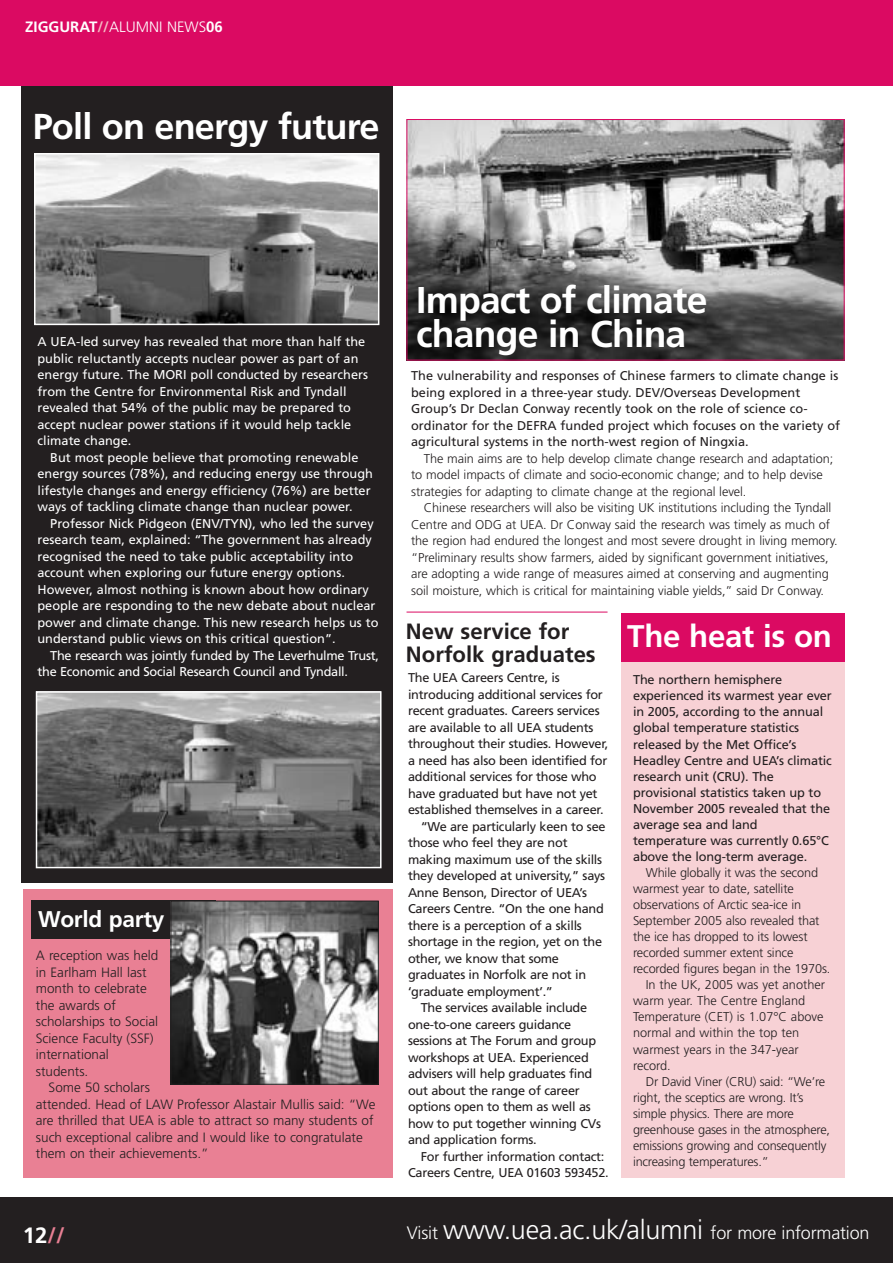
<style>
.page{position:relative;width:893px;height:1263px;background:#fff}
.page>*{position:absolute;margin:0;border:0;box-sizing:border-box;transform-origin:0 0}
.t1{font:700 37.35px/34.5px "Frutiger";letter-spacing:-.02em;color:#fff}
.t2{font:700 36px "Frutiger";letter-spacing:-.02em;color:#fff}
.t3{font:700 31.2px "Frutiger";letter-spacing:-.01em;color:#fff}
.t4{font:700 22.65px "Frutiger";letter-spacing:-.01em;color:#fff}
.t5{font:700 22.2px "Frutiger";color:#fff}
.t6{font:700 22.05px/23px "Frutiger";color:#231f20}
.t7{font:300 18px "Frutiger";letter-spacing:-.01em;color:#fff}
.t8{font:700 15px "Frutiger";color:#fff}
.t9{font:300 13.5px/16.5px "Frutiger";color:#231f20}
.t10{font:12.75px/16px "Frutiger";letter-spacing:-.02em;color:#231f20}
.t11{font:300 12.75px/16.5px "Frutiger";letter-spacing:-.005em;color:#231f20}
.t12{font:12.75px/16.5px "Frutiger";color:#fff}
.t13{font:12.75px/16.5px "Frutiger";color:#231f20}
.t14{font:12.75px/16.5px "Frutiger";letter-spacing:-.02em;color:#fff}
.s1{color:#f3bbc2}
.s2{font-weight:300}
.s3{color:#e98094}
.s4{font-size:27px}
</style>
<div class="page">
<div style="left:23px;top:889px;width:370px;height:289px;background:#e98094"></div>
<div style="left:31px;top:900px;width:185px;height:39px;background:#231f20"></div>
<div style="left:21px;top:79px;width:372px;height:804px;background:#231f20"></div>
<img style="left:39px;top:694px;width:340px;height:171px">
<div style="left:36px;top:691px;width:346px;height:177px;border:2px solid #fff"></div>
<div style="left:0;top:1197px;width:893px;height:66px;background:#231f20"></div>
<div style="left:0;top:0;width:893px;height:86px;background:#db0a62"></div>
<div style="left:621px;top:613px;width:223px;height:565px;background:#f7d1d5"></div>
<img style="left:408px;top:121px;width:434px;height:237px">
<div style="left:406px;top:119px;width:438px;height:241px;border:1px solid #db0a62"></div>
<img style="left:37px;top:156px;width:339px;height:166px">
<div style="left:34px;top:153px;width:345px;height:172px;border:2px solid #fff"></div>
<hr style="left:406px;top:612px;width:202px;height:1px;background:#db0a62">
<img style="left:173px;top:903px;width:204px;height:179px">
<div style="left:171px;top:901px;width:208px;height:183px;border:1px solid #231f20"></div>
<div style="left:621px;top:613px;width:223px;height:48px;background:#db0a62"></div>
<p class="t8" style="left:25px;top:21px;width:199px">ZIGGURAT<span class="s1">//</span><span class="s2">ALUMNI NEWS</span>06</p>
<h2 class="t2" style="left:33px;top:112px;width:348px">Poll on energy future</h2>
<p class="t12" style="left:38px;top:335px;width:332px">A UEA-led survey has revealed that more than half the public reluctantly accepts nuclear power as part of an energy future. The MORI poll conducted by researchers from the Centre for Environmental Risk and Tyndall revealed that 54% of the public may be prepared to accept nuclear power stations if it would help tackle climate change.</p>
<p class="t12" style="left:38px;top:450px;width:337px;text-indent:13px">But most people believe that promoting renewable energy sources (78%), and reducing energy use through lifestyle changes and energy efficiency (76%) are better ways of tackling climate change than nuclear power.</p>
<p class="t12" style="left:37px;top:516px;width:343px;text-indent:13px">Professor Nick Pidgeon (ENV/TYN), who led the survey research team, explained: “The government has already recognised the need to take public acceptability into account when exploring our future energy options.<br>However, almost nothing is known about how ordinary people are responding to the new debate about nuclear power and climate change. This new research helps us to understand public views on this critical question”.</p>
<p class="t14" style="left:38px;top:648px;width:343px;text-indent:13px">The research was jointly funded by The Leverhulme Trust, the Economic and Social Research Council and Tyndall.</p>
<h3 class="t4" style="left:38px;top:910px;width:128px">World party</h3>
<p class="t9" style="left:36px;top:948px;width:124px">A reception was held in Earlham Hall last month to celebrate the awards of scholarships to Social<br>Science Faculty (SSF) international students.</p>
<p class="t9" style="left:36px;top:1080px;width:341px;text-indent:13px">Some 50 scholars<br>attended. Head of LAW Professor Alastair Mullis said: “We are thrilled that UEA is able to attract so many students of such exceptional calibre and I would like to congratulate them on their achievements.”</p>
<h3 class="t5" style="left:23px;top:1226px;width:43px">12<span class="s3">//</span></h3>
<h1 class="t1" style="left:416px;top:285px;width:293px">Impact of climate change in China</h1>
<p class="t13" style="left:411px;top:369px;width:430px">The vulnerability and responses of Chinese farmers to climate change is being explored in a three-year study. DEV/Overseas Development Group’s Dr Declan Conway recently took on the role of science co&shy;ordinator for the DEFRA funded project which focuses on the variety of agricultural systems in the north-west region of Ningxia.</p>
<p class="t11" style="left:411px;top:451px;width:424px;text-indent:13px">The main aims are to help develop climate change research and adaptation; to model impacts of climate and socio-economic change; and to help devise strategies for adapting to climate change at the regional level.</p>
<p class="t11" style="left:411px;top:501px;width:428px;text-indent:13px">Chinese researchers will also be visiting UK institutions including the Tyndall Centre and ODG at UEA. Dr Conway said the research was timely as much of the region had endured the longest and most severe drought in living memory. “Preliminary results show farmers, aided by significant government initiatives, are adopting a wide range of measures aimed at conserving and augmenting soil moisture, which is critical for maintaining viable yields,” said Dr Conway.</p>
<h3 class="t6" style="left:406px;top:621px;width:191px">New service for<br>Norfolk graduates</h3>
<p class="t10" style="left:408px;top:671px;width:153px">The UEA Careers Centre, is</p>
<p class="t10" style="left:408px;top:687px;width:196px">introducing additional services for</p>
<p class="t10" style="left:408px;top:704px;width:193px">recent graduates. Careers services</p>
<p class="t10" style="left:408px;top:720px;width:187px">are available to all UEA students</p>
<p class="t10" style="left:408px;top:737px;width:202px">throughout their studies. However,</p>
<p class="t10" style="left:408px;top:753px;width:201px">a need has also been identified for</p>
<p class="t10" style="left:408px;top:770px;width:190px">additional services for those who</p>
<p class="t10" style="left:408px;top:786px;width:191px">have graduated but have not yet</p>
<p class="t10" style="left:408px;top:803px;width:197px">established themselves in a career.</p>
<p class="t10" style="left:421px;top:819px;width:186px">“We are particularly keen to see</p>
<p class="t10" style="left:408px;top:836px;width:161px">those who feel they are not</p>
<p class="t10" style="left:408px;top:852px;width:196px">making maximum use of the skills</p>
<p class="t10" style="left:408px;top:869px;width:199px">they developed at university,” says</p>
<p class="t10" style="left:408px;top:885px;width:180px">Anne Benson, Director of UEA’s</p>
<p class="t10" style="left:408px;top:902px;width:197px">Careers Centre. “On the one hand</p>
<p class="t10" style="left:408px;top:918px;width:175px">there is a perception of a skills</p>
<p class="t10" style="left:408px;top:935px;width:196px">shortage in the region, yet on the</p>
<p class="t10" style="left:408px;top:951px;width:152px">other, we know that some</p>
<p class="t10" style="left:408px;top:968px;width:180px">graduates in Norfolk are not in</p>
<p class="t10" style="left:408px;top:984px;width:146px">‘graduate employment’.”</p>
<p class="t10" style="left:421px;top:1001px;width:168px">The services available include</p>
<p class="t10" style="left:408px;top:1017px;width:165px">one-to-one careers guidance</p>
<p class="t10" style="left:408px;top:1034px;width:190px">sessions at The Forum and group</p>
<p class="t10" style="left:408px;top:1050px;width:182px">workshops at UEA. Experienced</p>
<p class="t10" style="left:408px;top:1067px;width:186px">advisers will help graduates find</p>
<p class="t10" style="left:408px;top:1083px;width:173px">out about the range of career</p>
<p class="t10" style="left:408px;top:1100px;width:184px">options open to them as well as</p>
<p class="t10" style="left:408px;top:1116px;width:194px">how to put together winning CVs</p>
<p class="t10" style="left:408px;top:1133px;width:130px">and application forms.</p>
<p class="t10" style="left:421px;top:1149px;width:185px">For further information contact:</p>
<p class="t10" style="left:408px;top:1166px;width:202px">Careers Centre, UEA 01603 593452.</p>
<h3 class="t3" style="left:627px;top:624px;width:206px">The heat is on</h3>
<p class="t10" style="left:633px;top:673px;width:200px">The northern hemisphere experienced its warmest year ever in 2005, according to the annual global temperature statistics released by the Met Office’s<br>Headley Centre and UEA’s climatic research unit (CRU). The provisional statistics taken up to<br>November 2005 revealed that the average sea and land temperature was currently 0.65°C above the long-term average.</p>
<p class="t11" style="left:646px;top:865px;width:174px">While globally it was the second</p>
<p class="t11" style="left:633px;top:881px;width:162px">warmest year to date, satellite</p>
<p class="t11" style="left:633px;top:897px;width:170px">observations of Arctic sea-ice in</p>
<p class="t11" style="left:633px;top:913px;width:188px">September 2005 also revealed that</p>
<p class="t11" style="left:633px;top:929px;width:176px">the ice has dropped to its lowest</p>
<p class="t11" style="left:633px;top:945px;width:162px">recorded summer extent since</p>
<p class="t11" style="left:633px;top:961px;width:199px">recorded figures began in the 1970s.</p>
<p class="t11" style="left:646px;top:978px;width:181px">In the UK, 2005 was yet another</p>
<p class="t11" style="left:633px;top:994px;width:174px">warm year. The Centre England</p>
<p class="t11" style="left:633px;top:1010px;width:192px">Temperature (CET) is 1.07°C above</p>
<p class="t11" style="left:633px;top:1026px;width:168px">normal and within the top ten</p>
<p class="t11" style="left:633px;top:1042px;width:167px">warmest years in the 347-year</p>
<p class="t11" style="left:633px;top:1058px;width:39px">record.</p>
<p class="t11" style="left:646px;top:1074px;width:181px">Dr David Viner (CRU) said: “We’re</p>
<p class="t11" style="left:633px;top:1090px;width:172px">right, the sceptics are wrong. It’s</p>
<p class="t11" style="left:633px;top:1106px;width:162px">simple physics. There are more</p>
<p class="t11" style="left:633px;top:1122px;width:199px">greenhouse gases in the atmosphere,</p>
<p class="t11" style="left:633px;top:1138px;width:195px">emissions growing and consequently</p>
<p class="t11" style="left:633px;top:1154px;width:137px">increasing temperatures.”</p>
<h3 class="t7" style="left:407px;top:1225px;width:464px">Visit <span class="s4">www.uea.ac.uk/alumni</span> for more information</h3>
</div>
